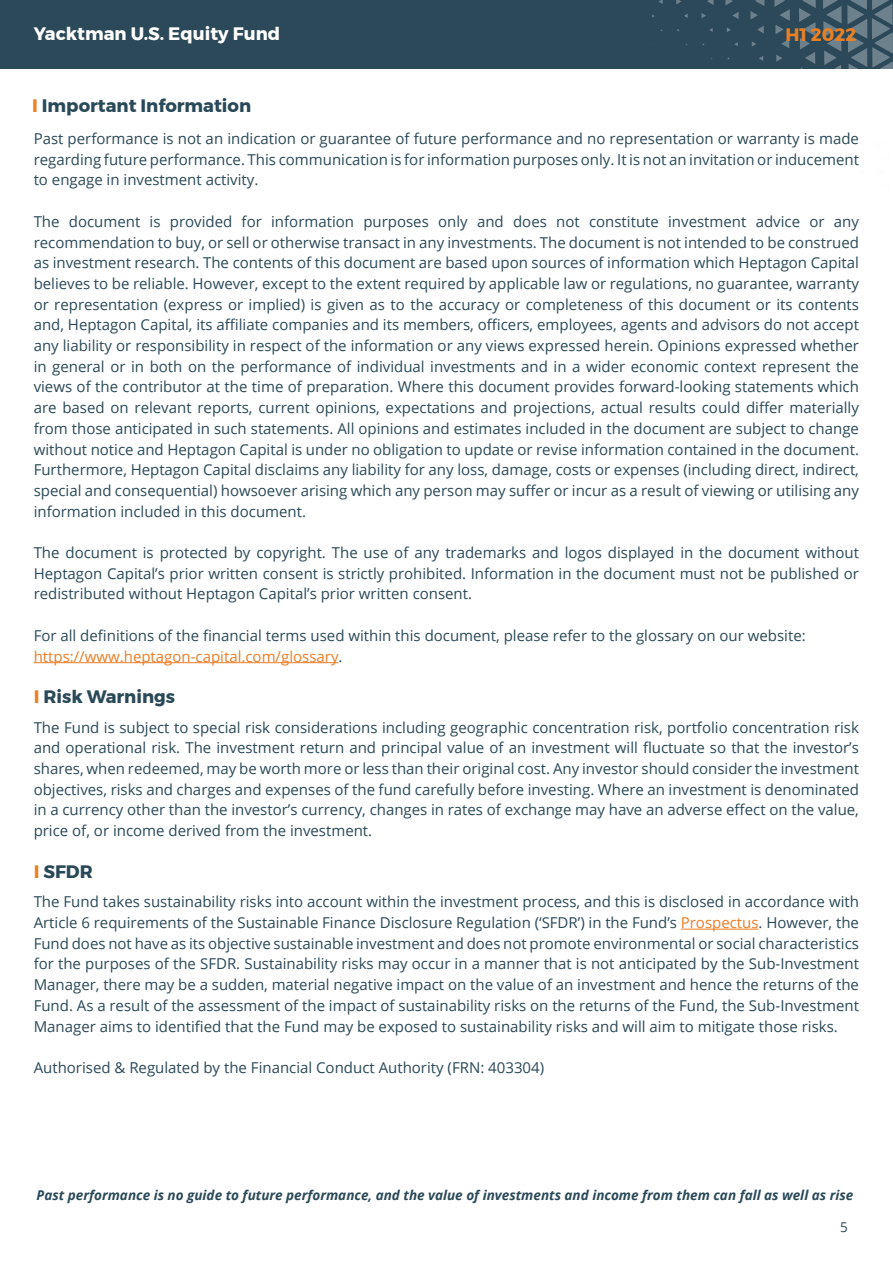
<style>
.page{position:relative;width:893px;height:1263px;background:#fff}
.page>*{position:absolute;margin:0;border:0;box-sizing:border-box;transform-origin:0 0}
.t1{font:700 18px "Montserrat";color:#2a4958}
.t2{font:700 18px "Montserrat";color:#fff}
.t3{font:700 18px "Montserrat";color:#eb8023}
.t4{font:15px/20.7px "Open Sans";color:#2a4958;text-align:justify}
.t5{font:15px "Open Sans";color:#ec7c24}
.t6{font:italic 700 13.5px "Open Sans";color:#2a4958}
.t7{font:13.5px "Open Sans";color:#2a4958}
.s1{color:#eb8023}
.s2{color:#2a4958}
.s3{color:#ec7c24}
</style>
<div class="page">
<div style="left:0;top:0;width:893px;height:69px;background:#2c4959"></div>
<svg style="left:684px;top:14px;width:4px;height:4px"></svg>
<svg style="left:701px;top:13px;width:5px;height:5px"></svg>
<svg style="left:659px;top:0;width:4px;height:4px"></svg>
<svg style="left:676px;top:0;width:5px;height:5px"></svg>
<svg style="left:707px;top:0;width:7px;height:5px"></svg>
<svg style="left:727px;top:27px;width:4px;height:5px"></svg>
<svg style="left:725px;top:0;width:8px;height:5px"></svg>
<svg style="left:732px;top:12px;width:7px;height:7px"></svg>
<svg style="left:752px;top:41px;width:4px;height:6px"></svg>
<svg style="left:759px;top:56px;width:4px;height:5px"></svg>
<svg style="left:757px;top:26px;width:7px;height:7px"></svg>
<svg style="left:776px;top:55px;width:6px;height:7px"></svg>
<svg style="left:750px;top:0;width:14px;height:19px"></svg>
<svg style="left:774px;top:0;width:16px;height:48px"></svg>
<svg style="left:799px;top:0;width:17px;height:69px"></svg>
<svg style="left:823px;top:0;width:70px;height:69px"></svg>
<hr style="left:34px;top:662px;width:305px;height:1px;background:#ec7c24">
<hr style="left:681px;top:929px;width:78px;height:1px;background:#ec7c24">
<p class="t2" style="left:34px;top:20px;width:248px">Yacktman U.S. Equity Fund</p>
<p class="t3" style="left:785px;top:20px;width:72px">H1 2022</p>
<p class="t1" style="left:32px;top:91px;width:221px"><span class="s1">I</span> Important Information</p>
<p class="t4" style="left:34px;top:128px;width:827px">Past performance is not an indication or guarantee of future performance and no representation or warranty is made regarding future performance. This communication is for information purposes only. It is not an invitation or inducement to engage in investment activity.</p>
<p class="t4" style="left:34px;top:211px;width:827px">The document is provided for information purposes only and does not constitute investment advice or any recommendation to buy, or sell or otherwise transact in any investments. The document is not intended to be construed as investment research. The contents of this document are based upon sources of information which Heptagon Capital believes to be reliable. However, except to the extent required by applicable law or regulations, no guarantee, warranty or representation (express or implied) is given as to the accuracy or completeness of this document or its contents and, Heptagon Capital, its affiliate companies and its members, officers, employees, agents and advisors do not accept any liability or responsibility in respect of the information or any views expressed herein. Opinions expressed whether in general or in both on the performance of individual investments and in a wider economic context represent the views of the contributor at the time of preparation. Where this document provides forward-looking statements which are based on relevant reports, current opinions, expectations and projections, actual results could differ materially from those anticipated in such statements. All opinions and estimates included in the document are subject to change without notice and Heptagon Capital is under no obligation to update or revise information contained in the document.<br>Furthermore, Heptagon Capital disclaims any liability for any loss, damage, costs or expenses (including direct, indirect, special and consequential) howsoever arising which any person may suffer or incur as a result of viewing or utilising any information included in this document.</p>
<p class="t4" style="left:34px;top:542px;width:827px">The document is protected by copyright. The use of any trademarks and logos displayed in the document without Heptagon Capital’s prior written consent is strictly prohibited. Information in the document must not be published or redistributed without Heptagon Capital’s prior written consent.</p>
<p class="t4" style="left:34px;top:625px;width:774px">For all definitions of the financial terms used within this document, please refer to the glossary on our website:</p>
<p class="t5" style="left:34px;top:646px;width:310px">https://www.heptagon-capital.com/glossary<span class="s2">.</span></p>
<p class="t1" style="left:34px;top:682px;width:143px"><span class="s1">I</span> Risk Warnings</p>
<p class="t4" style="left:34px;top:716px;width:827px">The Fund is subject to special risk considerations including geographic concentration risk, portfolio concentration risk and operational risk. The investment return and principal value of an investment will fluctuate so that the investor’s shares, when redeemed, may be worth more or less than their original cost. Any investor should consider the investment objectives, risks and charges and expenses of the fund carefully before investing. Where an investment is denominated in a currency other than the investor’s currency, changes in rates of exchange may have an adverse effect on the value, price of, or income derived from the investment.</p>
<p class="t1" style="left:34px;top:857px;width:61px"><span class="s1">I</span> SFDR</p>
<p class="t4" style="left:34px;top:891px;width:827px">The Fund takes sustainability risks into account within the investment process, and this is disclosed in accordance with Article 6 requirements of the Sustainable Finance Disclosure Regulation (‘SFDR’) in the Fund’s <span class="s3">Prospectus</span>. However, the Fund does not have as its objective sustainable investment and does not promote environmental or social characteristics for the purposes of the SFDR. Sustainability risks may occur in a manner that is not anticipated by the Sub-Investment Manager, there may be a sudden, material negative impact on the value of an investment and hence the returns of the Fund. As a result of the assessment of the impact of sustainability risks on the returns of the Fund, the Sub-Investment Manager aims to identified that the Fund may be exposed to sustainability risks and will aim to mitigate those risks.</p>
<p class="t4" style="left:34px;top:1057px;width:512px">Authorised &amp; Regulated by the Financial Conduct Authority (FRN: 403304)</p>
<p class="t6" style="left:37px;top:1186px;width:818px">Past performance is no guide to future performance, and the value of investments and income from them can fall as well as rise</p>
<p class="t7" style="left:840px;top:1217px;width:9px">5</p>
</div>
